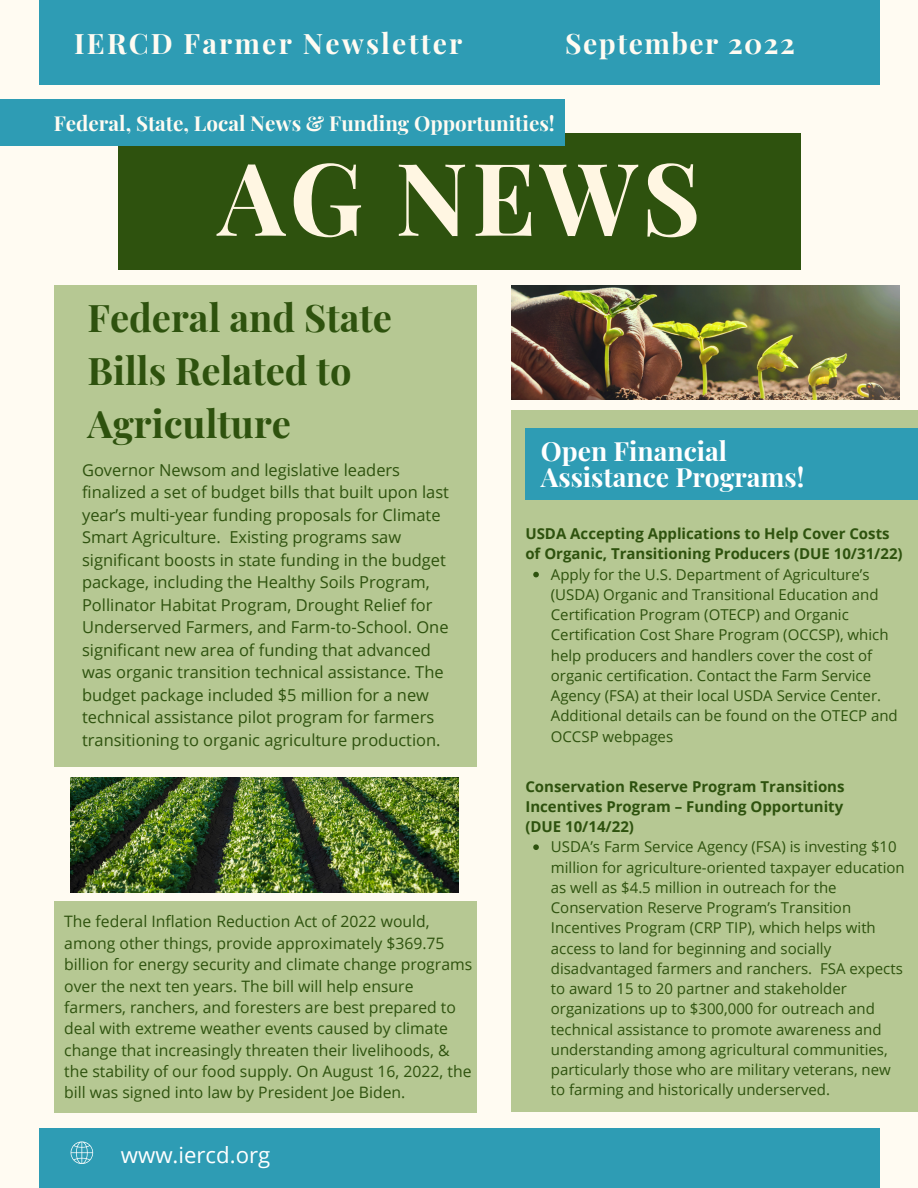
<style>
.page{position:relative;width:918px;height:1188px;background:#fffbf2}
.page>*{position:absolute;margin:0;border:0;box-sizing:border-box;transform-origin:0 0}
.t1{font:700 100.65px "Playfair Display";letter-spacing:.04em;color:#fff6e2}
.t2{font:700 38.1px/52.8px "Playfair Display";color:#2e520e}
.t3{font:700 28.2px "Playfair Display";letter-spacing:.075em;color:#fffbf2}
.t4{font:700 28.2px "Playfair Display";letter-spacing:.055em;color:#fffbf2}
.t5{font:700 26.55px/25.8px "Playfair Display";color:#fff}
.t6{font:22.2px "Open Sans";color:#fff}
.t7{font:700 20.55px "Playfair Display";color:#fffbf2}
.t8{font:16.5px/22.5px "Open Sans";color:#2e520e}
.t9{font:15.75px/21.3px "Open Sans";color:#2e520e}
.t10{font:15px/20.2px "Open Sans";color:#2e520e}
.t11{font:700 15px/20.2px "Open Sans";color:#2e520e}
</style>
<div class="page">
<div style="left:118px;top:134px;width:683px;height:136px;background:#2e520e"></div>
<div style="left:0;top:99px;width:565px;height:46px;background:#2e9cb4"></div>
<div style="left:511px;top:410px;width:407px;height:702px;background:#b6c893"></div>
<div style="left:525px;top:428px;width:393px;height:72px;background:#2e9cb4"></div>
<img style="left:71px;top:778px;width:388px;height:115px">
<div style="left:54px;top:285px;width:423px;height:482px;background:#b6c893"></div>
<div style="left:54px;top:901px;width:423px;height:212px;background:#b6c893"></div>
<svg style="left:533px;top:572px;width:6px;height:5px"></svg>
<svg style="left:533px;top:844px;width:6px;height:6px"></svg>
<img style="left:511px;top:285px;width:389px;height:115px">
<div style="left:39px;top:1128px;width:840px;height:60px;background:#2e9cb4"></div>
<svg style="left:71px;top:1141px;width:23px;height:23px"></svg>
<div style="left:39px;top:0;width:840px;height:84px;background:#2e9cb4"></div>
<h3 class="t3" style="left:74px;top:23px;width:390px">IERCD Farmer Newsletter</h3>
<h3 class="t4" style="left:565px;top:23px;width:231px">September 2022</h3>
<h3 class="t7" style="left:54px;top:109px;width:503px">Federal, State, Local News &amp; Funding Opportunities!</h3>
<h1 class="t1" style="left:218px;top:127px;width:484px">AG NEWS</h1>
<h2 class="t2" style="left:87px;top:290px;width:306px">Federal and State<br>Bills Related to<br>Agriculture</h2>
<p class="t8" style="left:82px;top:458px;width:369px">Governor Newsom and legislative leaders finalized a set of budget bills that built upon last year’s multi-year funding proposals for Climate Smart Agriculture. Existing programs saw significant boosts in state funding in the budget package, including the Healthy Soils Program, Pollinator Habitat Program, Drought Relief for Underserved Farmers, and Farm-to-School. One significant new area of funding that advanced was organic transition technical assistance. The budget package included $5 million for a new technical assistance pilot program for farmers transitioning to organic agriculture production.</p>
<p class="t9" style="left:64px;top:911px;width:410px">The federal Inflation Reduction Act of 2022 would, among other things, provide approximately $369.75 billion for energy security and climate change programs over the next ten years. The bill will help ensure farmers, ranchers, and foresters are best prepared to deal with extreme weather events caused by climate change that increasingly threaten their livelihoods, &amp; the stability of our food supply. On August 16, 2022, the bill was signed into law by President Joe Biden.</p>
<h3 class="t6" style="left:121px;top:1139px;width:151px">www.iercd.org</h3>
<h3 class="t5" style="left:541px;top:437px;width:265px">Open Financial<br>Assistance Programs!</h3>
<p class="t11" style="left:525px;top:523px;width:379px">USDA Accepting Applications to Help Cover Costs of Organic, Transitioning Producers (DUE 10/31/22)</p>
<p class="t10" style="left:551px;top:564px;width:348px">Apply for the U.S. Department of Agriculture’s (USDA) Organic and Transitional Education and Certification Program (OTECP) and Organic Certification Cost Share Program (OCCSP), which help producers and handlers cover the cost of organic certification. Contact the Farm Service Agency (FSA) at their local USDA Service Center.<br>Additional details can be found on the OTECP and OCCSP webpages</p>
<p class="t11" style="left:525px;top:776px;width:321px;text-align:justify">Conservation Reserve Program Transitions Incentives Program – Funding Opportunity (DUE 10/14/22)</p>
<p class="t10" style="left:551px;top:836px;width:355px">USDA’s Farm Service Agency (FSA) is investing $10 million for agriculture-oriented taxpayer education as well as $4.5 million in outreach for the Conservation Reserve Program’s Transition Incentives Program (CRP TIP), which helps with access to land for beginning and socially disadvantaged farmers and ranchers. FSA expects to award 15 to 20 partner and stakeholder organizations up to $300,000 for outreach and technical assistance to promote awareness and understanding among agricultural communities, particularly those who are military veterans, new to farming and historically underserved.</p>
</div>
